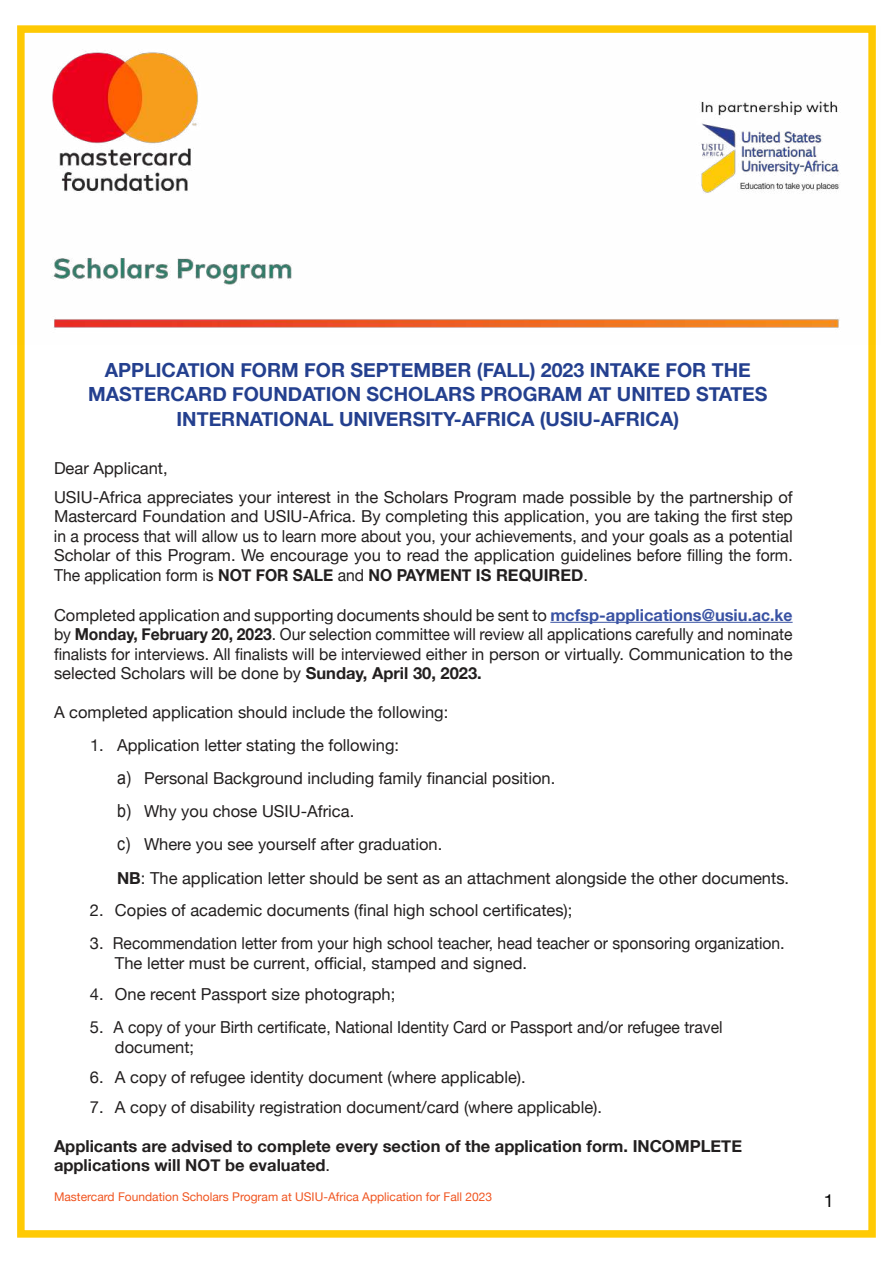
<style>
.page{position:relative;width:893px;height:1263px;background:#fff}
.page>*{position:absolute;margin:0;border:0;box-sizing:border-box;transform-origin:0 0}
.t1{font:700 19.5px/23.4px "Helvetica Neue";color:#24408f;text-align:center}
.t2{font:18px "Helvetica Neue";color:#000}
.t3{font:16.5px/19.5px "Helvetica Neue";color:#221f1f}
.t4{font:700 16.5px/19.5px "Helvetica Neue";color:#221f1f}
.t5{font:12px "Helvetica Neue";color:#f05521}
.s1{font-weight:700}
.s2{font-weight:700;color:#3952a3}
.s3{font-family:"Arial";font-size:18px}
.s4{font-weight:400}
</style>
<div class="page">
<div style="left:17px;top:25px;width:859px;height:1213px;border:8px solid #ffca04"></div>
<hr style="left:550px;top:622px;width:243px;height:1px;background:#3952a3">
<img style="left:17px;top:27px;width:859px;height:318px">
<p class="t1" style="left:88px;top:360px;width:681px">APPLICATION FORM FOR SEPTEMBER (FALL) 2023 INTAKE FOR THE<br>MASTERCARD FOUNDATION SCHOLARS PROGRAM AT UNITED STATES</p>
<p class="t1" style="left:177px;top:409px;width:504px">INTERNATIONAL UNIVERSITY-AFRICA (USIU-AFRICA)</p>
<p class="t3" style="left:54px;top:456px;width:740px;line-height:28.7px">Dear Applicant,<br>USIU-Africa appreciates your interest in the Scholars Program made possible by the partnership of</p>
<p class="t3" style="left:54px;top:508px;width:740px;text-align:justify">Mastercard Foundation and USIU-Africa. By completing this application, you are taking the first step in a process that will allow us to learn more about you, your achievements, and your goals as a potential Scholar of this Program. We encourage you to read the application guidelines before filling the form.<br>The application form is <span class="s1">NOT FOR SALE</span> and <span class="s1">NO PAYMENT IS REQUIRED</span>.</p>
<p class="t3" style="left:54px;top:607px;width:740px;text-align:justify">Completed application and supporting documents should be sent to <span class="s2">mcfsp-applications@usiu.ac.ke </span>by <span class="s1">Monday, February 20, 2023</span>. Our selection committee will review all applications carefully and nominate finalists for interviews. All finalists will be interviewed either in person or virtually. Communication to the selected Scholars will be done by <span class="s1">Sunday, April 30, 2023.</span></p>
<p class="t3" style="left:54px;top:704px;width:396px">A completed application should include the following:</p>
<p class="t3" style="left:117px;top:730px;width:674px;line-height:33.2px;text-indent:-27px">1. Application letter stating the following:<br><span class="s3">a)</span> Personal Background including family financial position.<br><span class="s3">b)</span> Why you chose USIU-Africa.<br><span class="s3">c)</span> Where you see yourself after graduation.<br><span class="s1">NB</span>: The application letter should be sent as an attachment alongside the other documents.</p>
<p class="t3" style="left:90px;top:902px;width:484px">2. Copies of academic documents (final high school certificates);</p>
<p class="t3" style="left:115px;top:935px;width:671px;text-indent:-25px">3. Recommendation letter from your high school teacher, head teacher or sponsoring organization.<br>The letter must be current, official, stamped and signed.</p>
<p class="t3" style="left:90px;top:986px;width:307px">4. One recent Passport size photograph;</p>
<p class="t3" style="left:115px;top:1019px;width:609px;text-indent:-25px">5. A copy of your Birth certificate, National Identity Card or Passport and/or refugee travel document;</p>
<p class="t3" style="left:90px;top:1068px;width:437px">6. A copy of refugee identity document (where applicable).</p>
<p class="t3" style="left:90px;top:1098px;width:514px">7. A copy of disability registration document/card (where applicable).</p>
<p class="t4" style="left:54px;top:1137px;width:689px">Applicants are advised to complete every section of the application form. INCOMPLETE applications will NOT be evaluated<span class="s4">.</span></p>
<p class="t5" style="left:54px;top:1192px;width:440px">Mastercard Foundation Scholars Program at USIU-Africa Application for Fall 2023</p>
<p class="t2" style="left:824px;top:1193px;width:12px">1</p>
</div>
